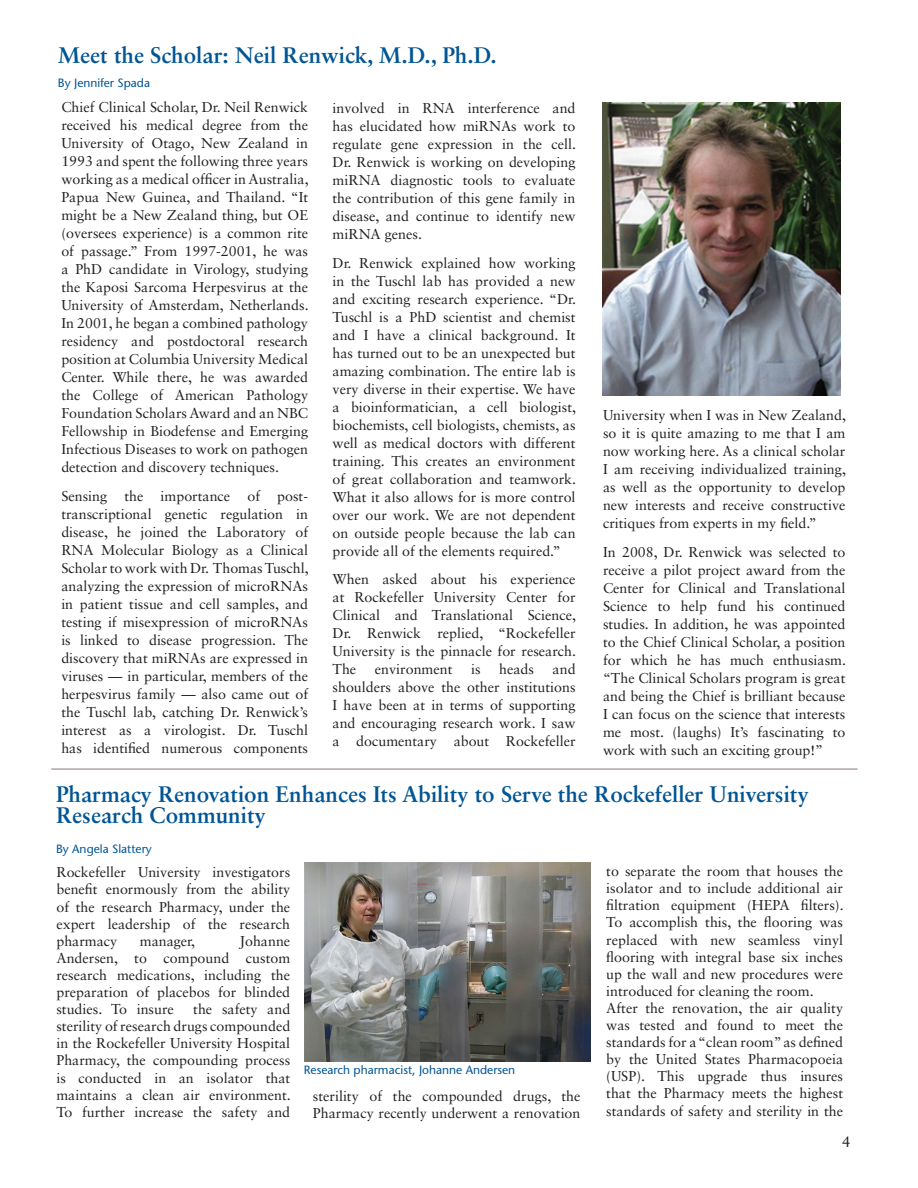
<style>
.page{position:relative;width:918px;height:1188px;background:#fff}
.page>*{position:absolute;margin:0;border:0;box-sizing:border-box;transform-origin:0 0}
.t1{font:700 22.5px/21px "Sabon LT Std";color:#005595}
.t2{font:15px "Sabon LT Std";color:#231f20}
.t3{font:14.25px/18px "Sabon LT Std";color:#231f20;text-align:justify}
.t4{font:500 12px "Stone Sans Std";color:#005595}
</style>
<div class="page">
<hr style="left:51px;top:769px;width:807px;height:1px;background:#8f7577">
<img style="left:602px;top:103px;width:238px;height:293px">
<img style="left:305px;top:862px;width:285px;height:200px">
<h1 class="t1" style="left:58px;top:44px;width:441px">Meet the Scholar: Neil Renwick, M.D., Ph.D.</h1>
<p class="t4" style="left:58px;top:76px;width:94px">By Jennifer Spada</p>
<p class="t3" style="left:61px;top:98px;width:249px">Chief Clinical Scholar, Dr. Neil Renwick received his medical degree from the University of Otago, New Zealand in 1993 and spent the following three years working as a medical officer in Australia, Papua New Guinea, and Thailand. “It might be a New Zealand thing, but OE (oversees experience) is a common rite of passage.” From 1997-2001, he was a PhD candidate in Virology, studying the Kaposi Sarcoma Herpesvirus at the University of Amsterdam, Netherlands.<br>In 2001, he began a combined pathology residency and postdoctoral research position at Columbia University Medical Center. While there, he was awarded the College of American Pathology Foundation Scholars Award and an NBC Fellowship in Biodefense and Emerging Infectious Diseases to work on pathogen detection and discovery techniques.</p>
<p class="t3" style="left:61px;top:487px;width:249px">Sensing the importance of post&shy;transcriptional genetic regulation in disease, he joined the Laboratory of RNA Molecular Biology as a Clinical Scholar to work with Dr. Thomas Tuschl, analyzing the expression of microRNAs in patient tissue and cell samples, and testing if misexpression of microRNAs is linked to disease progression. The discovery that miRNAs are expressed in viruses — in particular, members of the herpesvirus family — also came out of the Tuschl lab, catching Dr. Renwick’s interest as a virologist. Dr. Tuschl has identified numerous components</p>
<p class="t3" style="left:333px;top:99px;width:245px">involved in RNA interference and has elucidated how miRNAs work to regulate gene expression in the cell.<br>Dr. Renwick is working on developing miRNA diagnostic tools to evaluate the contribution of this gene family in disease, and continue to identify new miRNA genes.</p>
<p class="t3" style="left:333px;top:253px;width:245px">Dr. Renwick explained how working in the Tuschl lab has provided a new and exciting research experience. “Dr.<br>Tuschl is a PhD scientist and chemist and I have a clinical background. It has turned out to be an unexpected but amazing combination. The entire lab is very diverse in their expertise. We have a bioinformatician, a cell biologist, biochemists, cell biologists, chemists, as well as medical doctors with different training. This creates an environment of great collaboration and teamwork.<br>What it also allows for is more control over our work. We are not dependent on outside people because the lab can provide all of the elements required.”</p>
<p class="t3" style="left:333px;top:570px;width:245px">When asked about his experience at Rockefeller University Center for Clinical and Translational Science, Dr. Renwick replied, “Rockefeller University is the pinnacle for research.<br>The</p>
<p class="t3" style="left:333px;top:660px;width:245px;text-indent:220px">and shoulders above the other institutions I have been at in terms of supporting and encouraging research work. I saw a documentary about Rockefeller</p>
<p class="t3" style="left:375px;top:660px;width:79px">environment</p>
<p class="t3" style="left:471px;top:660px;width:11px">is</p>
<p class="t3" style="left:499px;top:660px;width:36px">heads</p>
<p class="t3" style="left:603px;top:406px;width:245px">University when I was in New Zealand, so it is quite amazing to me that I am now working here. As a clinical scholar I am receiving individualized training, as well as the opportunity to develop new interests and receive constructive critiques from experts in my field.”</p>
<p class="t3" style="left:603px;top:543px;width:245px">In 2008, Dr. Renwick was selected to receive a pilot project award from the Center for Clinical and Translational Science to help fund his continued studies. In addition, he was appointed to the Chief Clinical Scholar, a position for which he has much enthusiasm. “The Clinical Scholars program is great and being the Chief is brilliant because I can focus on the science that interests me most. (laughs) It’s fascinating to work with such an exciting group!”</p>
<h1 class="t1" style="left:56px;top:783px;width:754px">Pharmacy Renovation Enhances Its Ability to Serve the Rockefeller University<br>Research Community</h1>
<p class="t4" style="left:56px;top:842px;width:97px">By Angela Slattery</p>
<p class="t3" style="left:606px;top:862px;width:239px;line-height:17.1px;text-align:left">to separate the room that houses the isolator and to include additional air filtration equipment (HEPA filters).<br>To accomplish this, the flooring was replaced with new seamless vinyl flooring with integral base six inches up the wall and new procedures were introduced for cleaning the room.<br>After the renovation, the air quality was tested and found to meet the standards for a “clean room” as defined by the United States Pharmacopoeia (USP). This upgrade thus insures that the Pharmacy meets the highest standards of safety and sterility in the</p>
<p class="t3" style="left:56px;top:864px;width:235px;line-height:17.1px">Rockefeller University investigators benefit enormously from the ability of the research Pharmacy, under the expert leadership of the research pharmacy</p>
<p class="t3" style="left:56px;top:932px;width:235px;line-height:17.1px;text-indent:183px">Johanne Andersen, to compound custom research medications, including the preparation of placebos for blinded studies. To insure</p>
<p class="t3" style="left:140px;top:932px;width:57px">manager,</p>
<p class="t3" style="left:56px;top:1000px;width:236px;line-height:17.1px;text-indent:137px">the safety and sterility of research drugs compounded in the Rockefeller University Hospital Pharmacy, the compounding process is conducted in an isolator that maintains a clean air environment.<br>To further increase the safety and</p>
<p class="t4" style="left:304px;top:1063px;width:213px">Research pharmacist, Johanne Andersen</p>
<p class="t3" style="left:313px;top:1087px;width:269px;line-height:17.1px">sterility of the compounded drugs, the<br>Pharmacy recently underwent a renovation</p>
<p class="t2" style="left:842px;top:1133px;width:10px">4</p>
</div>
